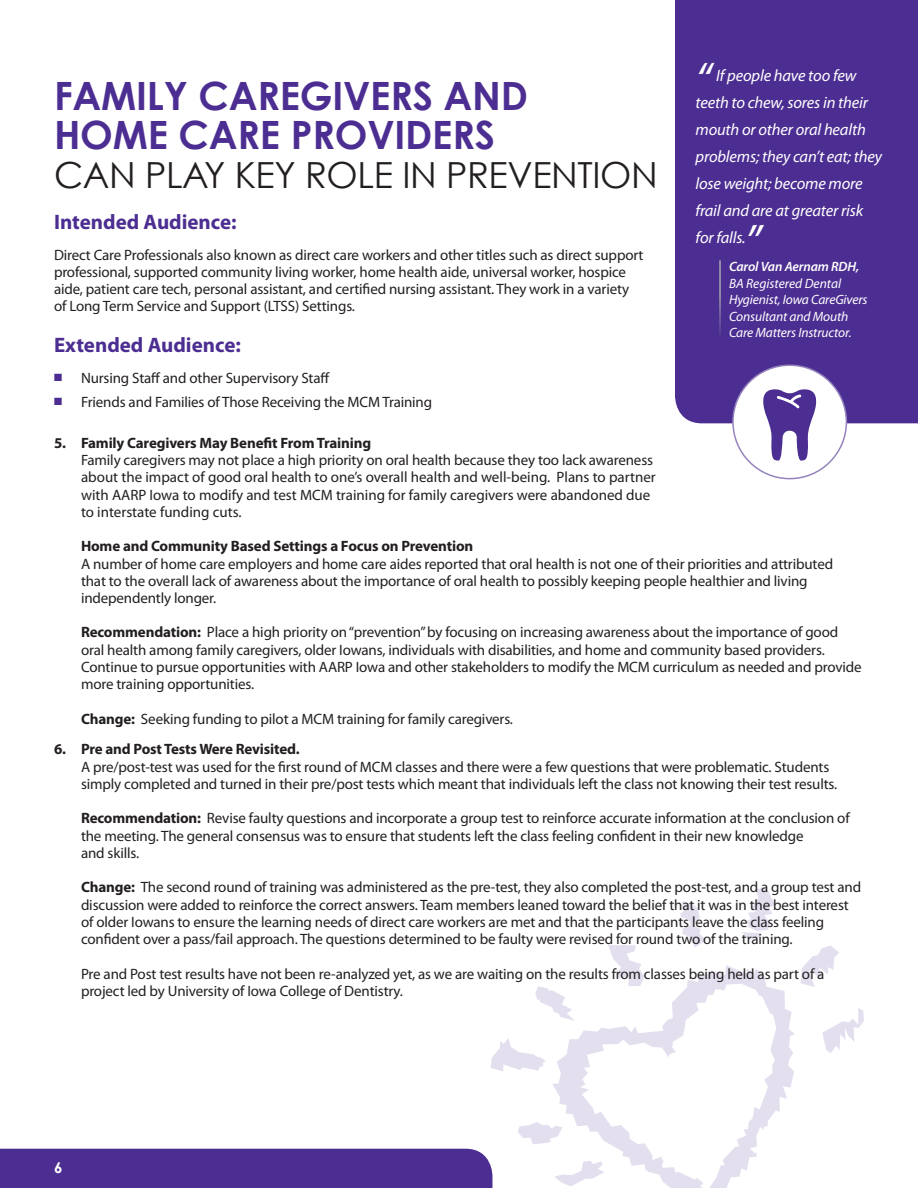
<style>
.page{position:relative;width:918px;height:1188px;background:#fff}
.page>*{position:absolute;margin:0;border:0;box-sizing:border-box;transform-origin:0 0}
.t1{font:italic 46.5px "Myriad Pro";color:#fff}
.t2{font:700 39px/39px "Century Gothic";letter-spacing:-.005em;color:#4c2e92}
.t3{font:36px "Century Gothic";letter-spacing:-.01em;color:#231f20}
.t4{font:700 21px "Myriad Pro";color:#4c2e92}
.t5{font:italic 16.5px/27px "Myriad Pro";letter-spacing:-.01em;color:#fff}
.t6{font:15px/17.2px "Myriad Pro";letter-spacing:-.01em;color:#231f20}
.t7{font:700 15px "Myriad Pro";letter-spacing:-.01em;color:#231f20}
.t8{font:700 15px "Century Gothic";color:#fff}
.t9{font:italic 13.5px/16.5px "Myriad Pro";letter-spacing:-.01em;color:#fff}
.t10{font:italic 600 13.5px "Myriad Pro";letter-spacing:-.01em;color:#fff}
.s1{color:#4c2e92}
.s2{font-weight:700}
</style>
<div class="page">
<div style="left:0;top:1149px;width:491px;height:39px;background:#4c2e92"></div>
<svg style="left:491px;top:887px;width:373px;height:301px"></svg>
<div style="left:675px;top:0;width:243px;height:423px;background:#4c2e92"></div>
<hr style="left:719px;top:260px;width:2px;height:78px;background:#a8a9ad">
<div style="left:733px;top:365px;width:113px;height:114px;background:#fff;border-radius:50%"></div>
<div style="left:732px;top:365px;width:115px;height:114px;border:2px solid #9583bd;border-radius:50%"></div>
<svg style="left:763px;top:389px;width:54px;height:72px"></svg>
<h1 class="t1" style="left:696px;top:51px;width:17px">“</h1>
<p class="t5" style="left:696px;top:62px;width:188px;text-indent:21px">If people have too few teeth to chew, sores in their mouth or other oral health problems; they can’t eat; they lose weight; become more frail and are at greater risk for falls.</p>
<h2 class="t2" style="left:54px;top:76px;width:476px">FAMILY CAREGIVERS AND<br>HOME CARE PROVIDERS</h2>
<h3 class="t3" style="left:54px;top:153px;width:605px">CAN PLAY KEY ROLE IN PREVENTION</h3>
<h3 class="t4" style="left:54px;top:208px;width:184px">Intended Audience:</h3>
<p class="t6" style="left:54px;top:246px;width:591px">Direct Care Professionals also known as direct care workers and other titles such as direct support professional, supported community living worker, home health aide, universal worker, hospice aide, patient care tech, personal assistant, and certified nursing assistant. They work in a variety of Long Term Service and Support (LTSS) Settings.</p>
<h3 class="t4" style="left:54px;top:331px;width:188px">Extended Audience:</h3>
<p class="t6" style="left:54px;top:369px;width:277px"><span class="s1">■</span> Nursing Staff and other Supervisory Staff</p>
<p class="t6" style="left:54px;top:393px;width:380px"><span class="s1">■</span> Friends and Families of Those Receiving the MCM Training</p>
<p class="t7" style="left:54px;top:433px;width:319px">5. Family Caregivers May Benefit From Training</p>
<p class="t6" style="left:81px;top:451px;width:576px">Family caregivers may not place a high priority on oral health because they too lack awareness about the impact of good oral health to one’s overall health and well-being. Plans to partner with AARP Iowa to modify and test MCM training for family caregivers were abandoned due to interstate funding cuts.</p>
<p class="t7" style="left:81px;top:536px;width:394px">Home and Community Based Settings a Focus on Prevention</p>
<p class="t6" style="left:81px;top:555px;width:754px">A number of home care employers and home care aides reported that oral health is not one of their priorities and attributed that to the overall lack of awareness about the importance of oral health to possibly keeping people healthier and living independently longer.</p>
<p class="t6" style="left:81px;top:624px;width:782px"><span class="s2">Recommendation:</span> Place a high priority on “prevention” by focusing on increasing awareness about the importance of good oral health among family caregivers, older Iowans, individuals with disabilities, and home and community based providers.<br>Continue to pursue opportunities with AARP Iowa and other stakeholders to modify the MCM curriculum as needed and provide more training opportunities.</p>
<p class="t6" style="left:81px;top:710px;width:434px"><span class="s2">Change:</span> Seeking funding to pilot a MCM training for family caregivers.</p>
<p class="t7" style="left:54px;top:740px;width:247px">6. Pre and Post Tests Were Revisited.</p>
<p class="t6" style="left:81px;top:758px;width:758px">A pre/post-test was used for the first round of MCM classes and there were a few questions that were problematic. Students simply completed and turned in their pre/post tests which meant that individuals left the class not knowing their test results.</p>
<p class="t6" style="left:81px;top:810px;width:770px"><span class="s2">Recommendation:</span> Revise faulty questions and incorporate a group test to reinforce accurate information at the conclusion of the meeting. The general consensus was to ensure that students left the class feeling confident in their new knowledge<br>and skills.</p>
<p class="t6" style="left:81px;top:879px;width:782px"><span class="s2">Change:</span> The second round of training was administered as the pre-test, they also completed the post-test, and a group test and discussion were added to reinforce the correct answers. Team members leaned toward the belief that it was in the best interest of older Iowans to ensure the learning needs of direct care workers are met and that the participants leave the class feeling confident over a pass/fail approach. The questions determined to be faulty were revised for round two of the training.</p>
<p class="t6" style="left:81px;top:965px;width:745px">Pre and Post test results have not been re-analyzed yet, as we are waiting on the results from classes being held as part of a project led by University of Iowa College of Dentistry.</p>
<h1 class="t1" style="left:746px;top:213px;width:17px">”</h1>
<p class="t10" style="left:729px;top:258px;width:132px">Carol Van Aernam RDH,</p>
<p class="t9" style="left:729px;top:275px;width:140px">BA Registered Dental<br>Hygienist, Iowa CareGivers<br>Consultant and Mouth<br>Care Matters Instructor.</p>
<p class="t8" style="left:54px;top:1158px;width:10px">6</p>
</div>
